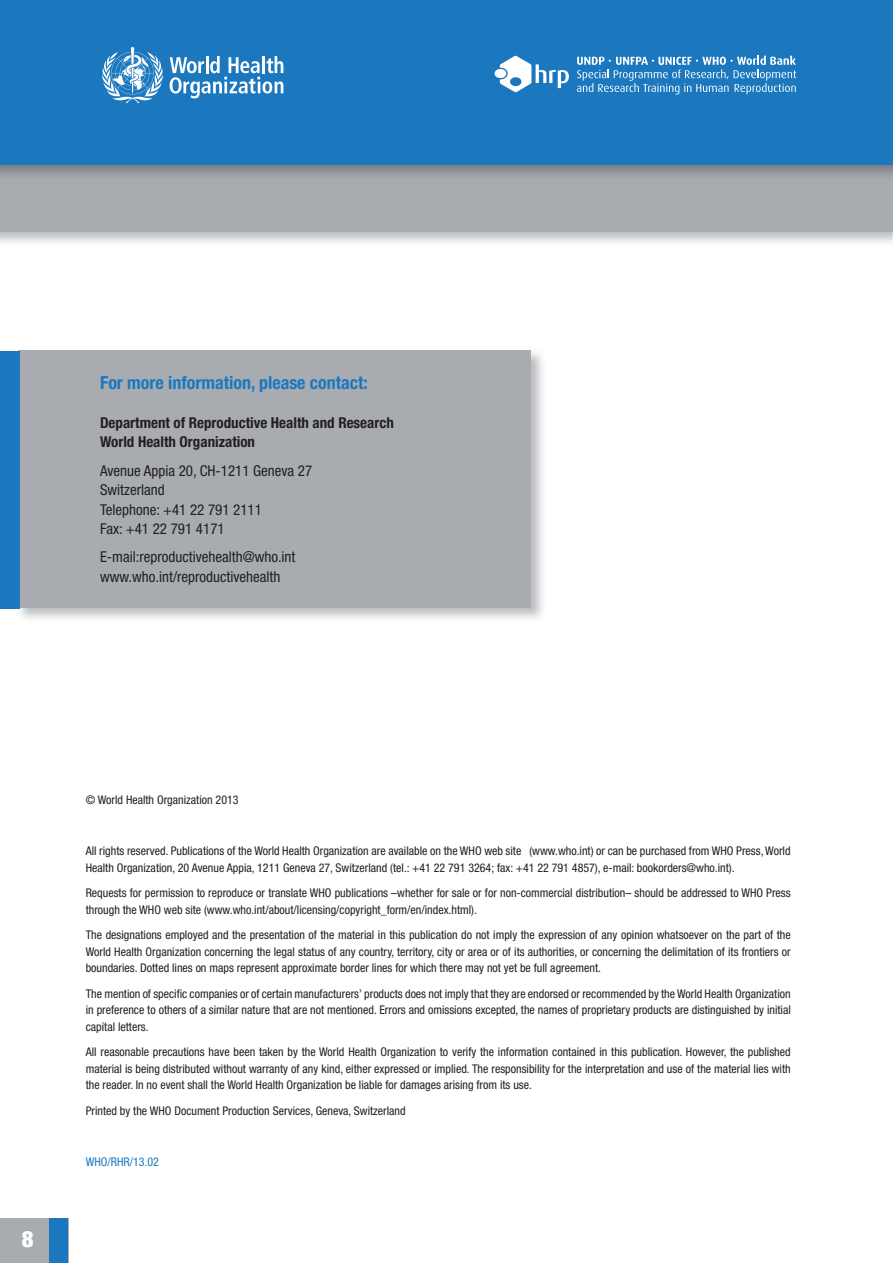
<style>
.page{position:relative;width:893px;height:1263px;background:#fff}
.page>*{position:absolute;margin:0;border:0;box-sizing:border-box;transform-origin:0 0}
.t1{font:900 condensed 22.5px "Helvetica Neue";color:#fff}
.t2{font:700 condensed 18px "Helvetica Neue";color:#1b78be}
.t3{font:condensed 15px/19.5px "Helvetica Neue";color:#231f20}
.t4{font:700 condensed 15px/19.5px "Helvetica Neue";color:#231f20}
.t5{font:condensed 12px/16.5px "Helvetica Neue";color:#231f20;text-align:justify}
.t6{font:condensed 12px "Helvetica Neue";color:#1b78be}
</style>
<div class="page">
<img style="left:18px;top:350px;width:525px;height:269px">
<div style="left:18px;top:351px;width:513px;height:257px;background:#a8acb1"></div>
<div style="left:0;top:92px;width:893px;height:139px;background:#a8acb1"></div>
<div style="left:0;top:0;width:893px;height:165px;background:#1b78be"></div>
<div style="left:0;top:1218px;width:68px;height:45px;background:#a8acb1"></div>
<div style="left:49px;top:1218px;width:18px;height:45px;background:#1b78be"></div>
<svg style="left:170px;top:56px;width:113px;height:42px"></svg>
<svg style="left:102px;top:47px;width:61px;height:56px"></svg>
<svg style="left:500px;top:56px;width:69px;height:36px"></svg>
<div style="left:494px;top:69px;width:12px;height:9px;background:#fff;border-radius:50%"></div>
<svg style="left:577px;top:56px;width:219px;height:38px"></svg>
<div style="left:0;top:351px;width:19px;height:258px;background:#1b78be"></div>
<h2 class="t2" style="left:100px;top:376px;width:269px">For more information, please contact:</h2>
<p class="t4" style="left:100px;top:414px;width:295px">Department of Reproductive Health and Research<br>World Health Organization</p>
<p class="t3" style="left:100px;top:462px;width:214px">Avenue Appia 20, CH-1211 Geneva 27<br>Switzerland<br>Telephone: +41 22 791 2111<br>Fax: +41 22 791 4171</p>
<p class="t3" style="left:100px;top:549px;width:197px">E-mail:reproductivehealth@who.int www.who.int/reproductivehealth</p>
<h1 class="t1" style="left:22px;top:1231px;width:13px">8</h1>
<p class="t5" style="left:86px;top:793px;width:154px">© World Health Organization 2013</p>
<p class="t5" style="left:86px;top:844px;width:706px">All rights reserved. Publications of the World Health Organization are available on the WHO web site (www.who.int) or can be purchased from WHO Press, World<br>Health Organization, 20 Avenue Appia, 1211 Geneva 27, Switzerland (tel.: +41 22 791 3264; fax: +41 22 791 4857), e-mail: bookorders@who.int).</p>
<p class="t5" style="left:86px;top:886px;width:706px">Requests for permission to reproduce or translate WHO publications –whether for sale or for non-commercial distribution– should be addressed to WHO Press through the WHO web site (www.who.int/about/licensing/copyright_form/en/index.html).</p>
<p class="t5" style="left:86px;top:928px;width:706px">The designations employed and the presentation of the material in this publication do not imply the expression of any opinion whatsoever on the part of the World Health Organization concerning the legal status of any country, territory, city or area or of its authorities, or concerning the delimitation of its frontiers or boundaries. Dotted lines on maps represent approximate border lines for which there may not yet be full agreement.</p>
<p class="t5" style="left:86px;top:986px;width:706px">The mention of specific companies or of certain manufacturers’ products does not imply that they are endorsed or recommended by the World Health Organization in preference to others of a similar nature that are not mentioned. Errors and omissions excepted, the names of proprietary products are distinguished by initial capital letters.</p>
<p class="t5" style="left:86px;top:1045px;width:706px">All reasonable precautions have been taken by the World Health Organization to verify the information contained in this publication. However, the published material is being distributed without warranty of any kind, either expressed or implied. The responsibility for the interpretation and use of the material lies with the reader. In no event shall the World Health Organization be liable for damages arising from its use.</p>
<p class="t5" style="left:86px;top:1103px;width:321px">Printed by the WHO Document Production Services, Geneva, Switzerland</p>
<p class="t6" style="left:86px;top:1157px;width:75px">WHO/RHR/13.02</p>
</div>
